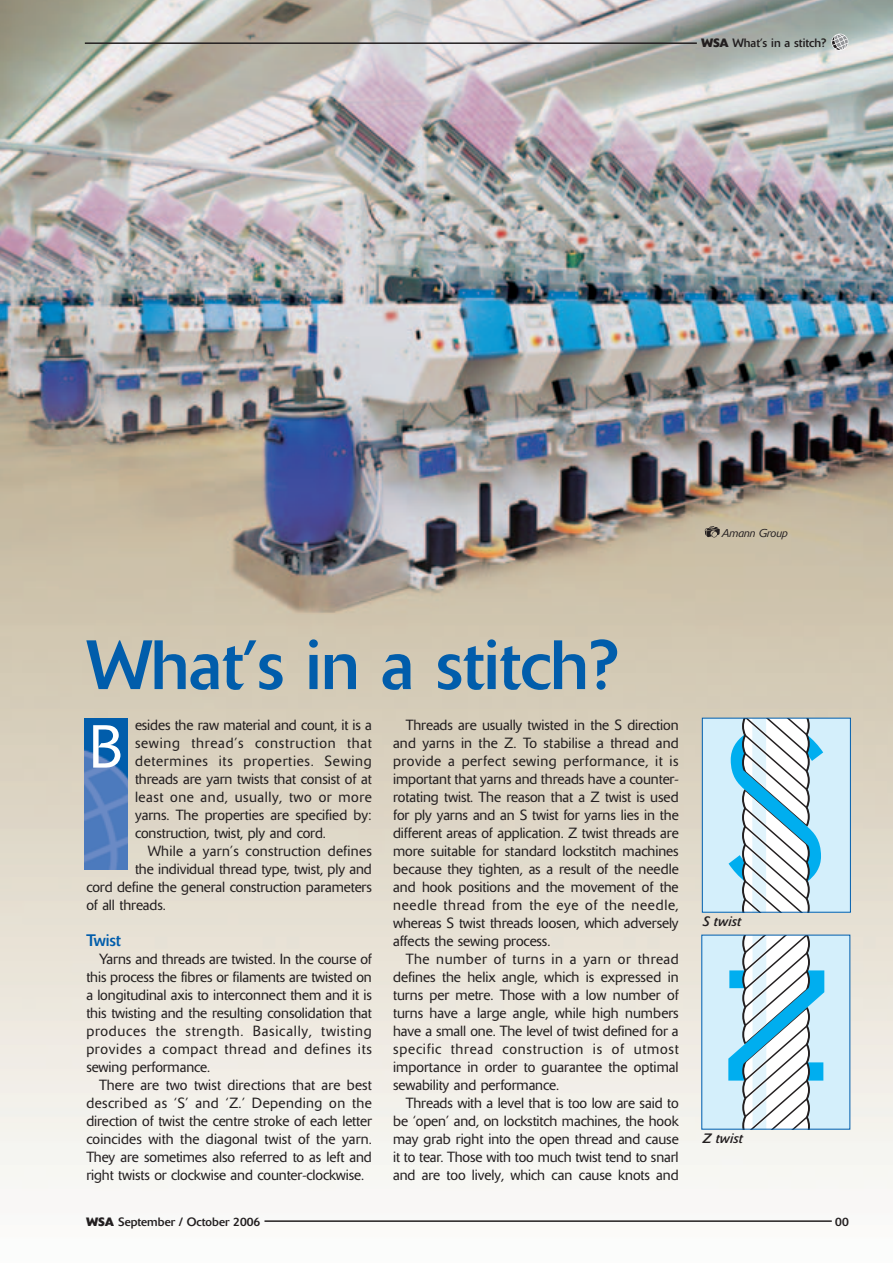
<style>
.page{position:relative;width:893px;height:1263px;background:#fff}
.page>*{position:absolute;margin:0;border:0;box-sizing:border-box;transform-origin:0 0}
.t1{font:69px "Delta";letter-spacing:-.005em;color:#015dab}
.t2{font:300 60px "Delta";color:#fff}
.t3{font:16.5px "Delta";letter-spacing:-.005em;color:#015dab}
.t4{font:300 14.7px/18px "Delta";letter-spacing:-.005em;color:#231f20;text-align:justify}
.t5{font:300 14.7px "Delta";letter-spacing:.02em;color:#231f20}
.t6{font:italic 13.5px "Delta";color:#231f20}
.t7{font:12px "Delta";color:#231f20}
.t8{font:italic 300 11.25px "Delta";color:#231f20}
.s1{font-weight:700}
</style>
<div class="page">
<img style="left:1px;top:1px;width:892px;height:1188px">
<hr style="left:264px;top:1220px;width:568px;height:2px;background:#231f20">
<hr style="left:85px;top:42px;width:612px;height:2px;background:#231f20">
<svg style="left:832px;top:34px;width:16px;height:16px"></svg>
<img style="left:85px;top:718px;width:42px;height:151px">
<svg style="left:705px;top:526px;width:15px;height:11px"></svg>
<div style="left:702px;top:718px;width:148px;height:194px;background:#d4effb"></div>
<svg style="left:728px;top:720px;width:95px;height:190px"></svg>
<div style="left:702px;top:718px;width:149px;height:194px;border:1px solid #015dab"></div>
<div style="left:702px;top:935px;width:148px;height:194px;background:#d4effb"></div>
<svg style="left:728px;top:937px;width:96px;height:190px"></svg>
<p class="t7" style="left:701px;top:38px;width:127px"><span class="s1">WSA</span> What’s in a stitch?</p>
<p class="t8" style="left:722px;top:529px;width:67px">Amann Group</p>
<h1 class="t1" style="left:86px;top:640px;width:532px">What’s in a stitch?</h1>
<p class="t4" style="left:135px;top:717px;width:238px">esides the raw material and count, it is a sewing thread’s construction that determines its properties. Sewing threads are yarn twists that consist of at least one and, usually, two or more yarns. The properties are specified by: construction, twist, ply and cord.</p>
<p class="t5" style="left:148px;top:845px;width:226px">While a yarn’s construction defines</p>
<p class="t4" style="left:135px;top:861px;width:238px">the individual thread type, twist, ply and</p>
<p class="t4" style="left:86px;top:879px;width:287px">cord define the general construction parameters</p>
<p class="t4" style="left:86px;top:897px;width:81px">of all threads.</p>
<p class="t3" style="left:86px;top:934px;width:36px">Twist</p>
<p class="t4" style="left:86px;top:951px;width:287px;text-indent:13px">Yarns and threads are twisted. In the course of this process the fibres or filaments are twisted on a longitudinal axis to interconnect them and it is this twisting and the resulting consolidation that produces the strength. Basically, twisting provides a compact thread and defines its sewing performance.</p>
<p class="t4" style="left:86px;top:1077px;width:287px;text-indent:13px">There are two twist directions that are best described as ‘S’ and ‘Z.’ Depending on the direction of twist the centre stroke of each letter coincides with the diagonal twist of the yarn.<br>They are sometimes also referred to as left and right twists or clockwise and counter-clockwise.</p>
<h2 class="t2" style="left:89px;top:725px;width:35px">B</h2>
<p class="t4" style="left:393px;top:717px;width:287px;text-indent:13px">Threads are usually twisted in the S direction and yarns in the Z. To stabilise a thread and provide a perfect sewing performance, it is important that yarns and threads have a counter&shy;rotating twist. The reason that a Z twist is used for ply yarns and an S twist for yarns lies in the different areas of application. Z twist threads are more suitable for standard lockstitch machines because they tighten, as a result of the needle and hook positions and the movement of the needle thread from the eye of the needle, whereas S twist threads loosen, which adversely affects the sewing process.</p>
<p class="t4" style="left:393px;top:951px;width:287px;text-indent:13px">The number of turns in a yarn or thread defines the helix angle, which is expressed in turns per metre. Those with a low number of turns have a large angle, while high numbers have a small one. The level of twist defined for a specific thread construction is of utmost importance in order to guarantee the optimal sewability and performance.</p>
<p class="t4" style="left:393px;top:1095px;width:287px;text-indent:13px">Threads with a level that is too low are said to be ‘open’ and, on lockstitch machines, the hook may grab right into the open thread and cause it to tear. Those with too much twist tend to snarl and are too lively, which can cause knots and</p>
<p class="t6" style="left:703px;top:916px;width:40px">S twist</p>
<p class="t6" style="left:703px;top:1134px;width:42px">Z twist</p>
<p class="t7" style="left:86px;top:1217px;width:175px"><span class="s1">WSA</span> September / October 2006</p>
<p class="t7" style="left:835px;top:1217px;width:15px">00</p>
</div>
